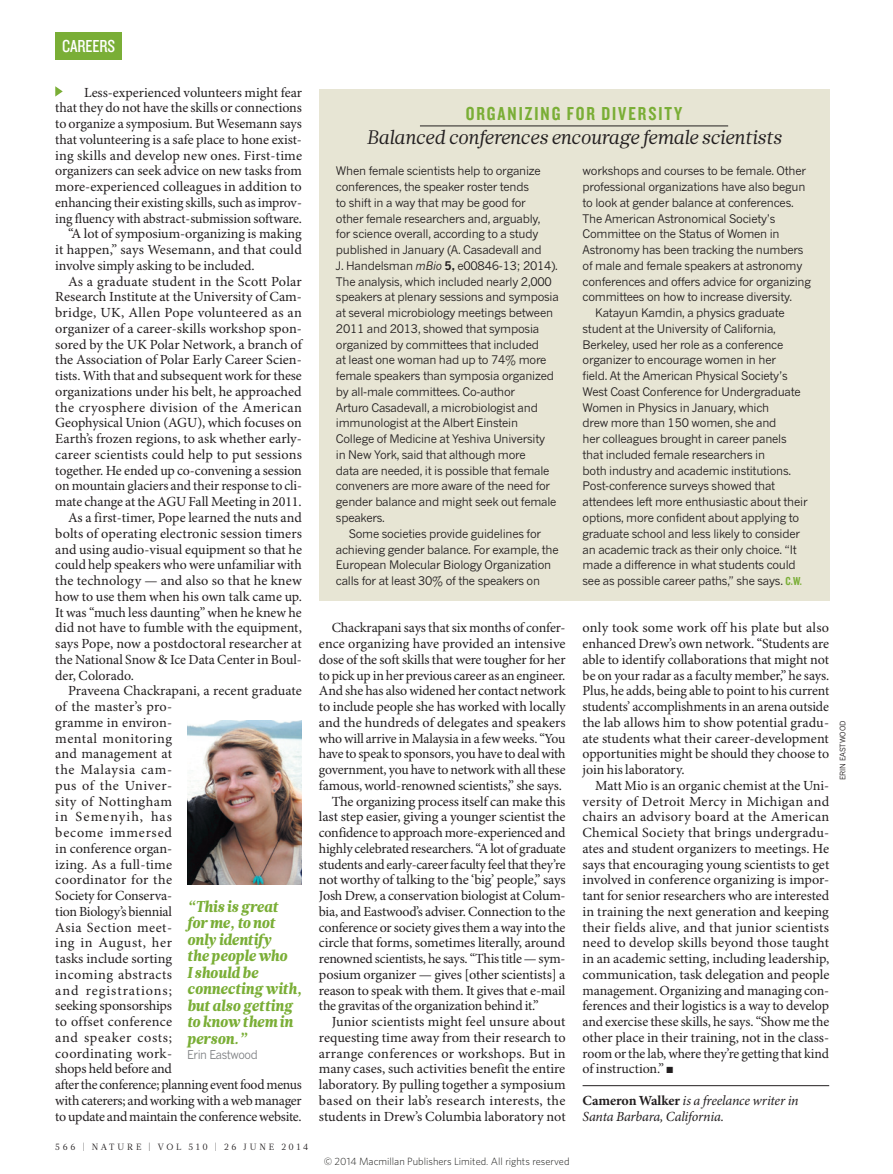
<style>
.page{position:relative;width:893px;height:1174px;background:#fff}
.page>*{position:absolute;margin:0;border:0;box-sizing:border-box;transform-origin:0 0}
.BOX_HEAD{font:italic 19.5px "Glosa Math";color:#231f20}
.BOX_STRAP{font:19.5px "Knockout 49 Liteweight";letter-spacing:.1em;color:#7aae36}
.t1{font:18px "Knockout 29 Junior Ltweight";letter-spacing:-.005em;color:#fff}
.PULL_QUOTE{font:italic 900 15.75px/16.5px "Glosa Math";letter-spacing:-.005em;color:#7aae36;scale:.95 1}
.BODY_INDENT{font:13.95px/15.8px "Minion Pro";letter-spacing:-.005em;color:#231f20;text-align:justify}
.AUTHOR_DETAILS{font:italic 13.95px/15.8px "Minion Pro";letter-spacing:-.015em;color:#231f20}
.PULL_QUOTE_ATTRIBUTI{font:12px "News Gothic MTOT";letter-spacing:-.03em;color:#808285;scale:.95 1}
.BOX_COPY_INDENT{font:11.7px/15.8px "News Gothic MTOT";letter-spacing:-.02em;color:#231f20}
.BOX_COPY_1ST_PARA{font:11.7px/15.8px "News Gothic MTOT";letter-spacing:-.02em;color:#231f20}
.t2{font:300 10.5px "Whitney";color:#1d1d1b}
.t3{font:9px "Glosa Math";letter-spacing:.3em;color:#231f20}
.PIC_CREDIT{font:7.5px "News Gothic MTOT";color:#231f20}
.s1{font-style:italic}
.s2{font-weight:700}
.s3{font-family:"Knockout 49 Liteweight";font-size:12px;color:#7aae36}
.s4{font-weight:700;font-style:normal}
</style>
<div class="page">
<svg style="left:55px;top:86px;width:8px;height:11px"></svg>
<hr style="left:583px;top:1085px;width:246px;height:1px;background:#231f20">
<div style="left:319px;top:90px;width:510px;height:511px;background:#e7e5d4"></div>
<hr style="left:420px;top:126px;width:308px;height:1px;background:#231f20">
<img style="left:187px;top:720px;width:115px;height:164px">
<div style="left:55px;top:32px;width:67px;height:27px;background:#7aae36"></div>
<p class="t1" style="left:62px;top:34px;width:55px">CAREERS</p>
<p class="BODY_INDENT" style="left:55px;top:85px;width:248px;text-indent:29px">Less-experienced volunteers might fear that they do not have the skills or connections to organize a symposium. But Wesemann says that volunteering is a safe place to hone exist&shy;ing skills and develop new ones. First-time organizers can seek advice on new tasks from more-experienced colleagues in addition to enhancing their existing skills, such as improv&shy;ing fluency with abstract-submission software.</p>
<p class="BODY_INDENT" style="left:55px;top:227px;width:248px;text-indent:13px">“A lot of symposium-organizing is making it happen,” says Wesemann, and that could involve simply asking to be included.</p>
<p class="BODY_INDENT" style="left:55px;top:274px;width:248px;text-indent:13px">As a graduate student in the Scott Polar Research Institute at the University of Cam&shy;bridge, UK, Allen Pope volunteered as an organizer of a career-skills workshop spon&shy;sored by the UK Polar Network, a branch of the Association of Polar Early Career Scien&shy;tists. With that and subsequent work for these organizations under his belt, he approached the cryosphere division of the American Geophysical Union (AGU), which focuses on Earth’s frozen regions, to ask whether early&shy;career scientists could help to put sessions together. He ended up co-convening a session on mountain glaciers and their response to cli&shy;mate change at the AGU Fall Meeting in 2011.</p>
<p class="BODY_INDENT" style="left:55px;top:510px;width:248px;text-indent:13px">As a first-timer, Pope learned the nuts and bolts of operating electronic session timers and using audio-visual equipment so that he could help speakers who were unfamiliar with the technology — and also so that he knew how to use them when his own talk came up.<br>It was “much less daunting” when he knew he did not have to fumble with the equipment, says Pope, now a postdoctoral researcher at the National Snow &amp; Ice Data Center in Boul&shy;der, Colorado.</p>
<p class="BODY_INDENT" style="left:55px;top:683px;width:248px;text-align:left;text-indent:13px">Praveena Chackrapani, a recent graduate of the master’s pro-<br>gramme in environ-<br>mental monitoring<br>and management at<br>the Malaysia cam-<br>pus of the Univer-<br>sity of Nottingham<br>in Semenyih, has<br>become immersed<br>in conference organ-<br>izing. As a full-time<br>coordinator for the<br>Society for Conserva-<br>tion Biology’s biennial<br>Asia Section meet-<br>ing in August, her<br>tasks include sorting<br>incoming abstracts<br>and registrations;<br>seeking sponsorships<br>to offset conference<br>and speaker costs;<br>coordinating work-<br>shops held before and<br>after the conference; planning event food menus with caterers; and working with a web manager to update and maintain the conference website.</p>
<p class="PULL_QUOTE" style="left:187px;top:898px;width:122px">“This is great for me, to not only identify<br>the people who<br>I should be connecting with, but also getting to know them in person.”</p>
<p class="PULL_QUOTE_ATTRIBUTI" style="left:187px;top:1047px;width:76px">Erin Eastwood</p>
<p class="t3" style="left:55px;top:1141px;width:255px">566 | NATURE | VOL 510 | 26 JUNE 2014</p>
<p class="BOX_STRAP" style="left:466px;top:101px;width:218px">ORGANIZING FOR DIVERSITY</p>
<p class="BOX_HEAD" style="left:366px;top:124px;width:417px">Balanced conferences encourage female scientists</p>
<p class="BOX_COPY_1ST_PARA" style="left:336px;top:163px;width:224px">When female scientists help to organize conferences, the speaker roster tends<br>to shift in a way that may be good for<br>other female researchers and, arguably,<br>for science overall, according to a study published in January (A. Casadevall and<br>J. Handelsman <span class="s1">mBio</span> <span class="s2">5,</span> e00846-13; 2014).<br>The analysis, which included nearly 2,000 speakers at plenary sessions and symposia at several microbiology meetings between 2011 and 2013, showed that symposia organized by committees that included<br>at least one woman had up to 74% more female speakers than symposia organized by all-male committees. Co-author<br>Arturo Casadevall, a microbiologist and immunologist at the Albert Einstein College of Medicine at Yeshiva University<br>in New York, said that although more<br>data are needed, it is possible that female conveners are more aware of the need for gender balance and might seek out female speakers.</p>
<p class="BOX_COPY_INDENT" style="left:336px;top:525px;width:224px;text-indent:13px">Some societies provide guidelines for achieving gender balance. For example, the European Molecular Biology Organization calls for at least 30% of the speakers on</p>
<p class="BOX_COPY_INDENT" style="left:583px;top:163px;width:230px">workshops and courses to be female. Other professional organizations have also begun to look at gender balance at conferences.<br>The American Astronomical Society’s Committee on the Status of Women in Astronomy has been tracking the numbers of male and female speakers at astronomy conferences and offers advice for organizing committees on how to increase diversity.</p>
<p class="BOX_COPY_INDENT" style="left:583px;top:305px;width:227px;text-indent:13px">Katayun Kamdin, a physics graduate student at the University of California, Berkeley, used her role as a conference organizer to encourage women in her<br>field. At the American Physical Society’s West Coast Conference for Undergraduate Women in Physics in January, which<br>drew more than 150 women, she and<br>her colleagues brought in career panels that included female researchers in<br>both industry and academic institutions.<br>Post-conference surveys showed that attendees left more enthusiastic about their options, more confident about applying to graduate school and less likely to consider an academic track as their only choice. “It made a difference in what students could see as possible career paths,” she says. <span class="s3">C.W.</span></p>
<p class="BODY_INDENT" style="left:319px;top:620px;width:248px;text-indent:13px">Chackrapani says that six months of confer&shy;ence organizing have provided an intensive dose of the soft skills that were tougher for her to pick up in her previous career as an engineer.<br>And she has also widened her contact network to include people she has worked with locally and the hundreds of delegates and speakers who will arrive in Malaysia in a few weeks. “You have to speak to sponsors, you have to deal with government, you have to network with all these famous, world-renowned scientists,” she says.</p>
<p class="BODY_INDENT" style="left:319px;top:794px;width:248px;text-indent:13px">The organizing process itself can make this last step easier, giving a younger scientist the confidence to approach more-experienced and highly celebrated researchers. “A lot of graduate students and early-career faculty feel that they’re not worthy of talking to the ‘big’ people,” says Josh Drew, a conservation biologist at Colum&shy;bia, and Eastwood’s adviser. Connection to the conference or society gives them a way into the circle that forms, sometimes literally, around renowned scientists, he says. “This title — sym&shy;posium organizer — gives [other scientists] a reason to speak with them. It gives that e-mail the gravitas of the organization behind it.”</p>
<p class="BODY_INDENT" style="left:319px;top:1014px;width:248px;text-indent:13px">Junior scientists might feel unsure about requesting time away from their research to arrange conferences or workshops. But in many cases, such activities benefit the entire laboratory. By pulling together a symposium based on their lab’s research interests, the students in Drew’s Columbia laboratory not</p>
<p class="t2" style="left:324px;top:1154px;width:247px">© 2014 Macmillan Publishers Limited. All rights reserved</p>
<p class="BODY_INDENT" style="left:583px;top:620px;width:248px">only took some work off his plate but also enhanced Drew’s own network. “Students are able to identify collaborations that might not be on your radar as a faculty member,” he says.<br>Plus, he adds, being able to point to his current students’ accomplishments in an arena outside the lab allows him to show potential gradu&shy;ate students what their career-development opportunities might be should they choose to join his laboratory.</p>
<p class="BODY_INDENT" style="left:583px;top:778px;width:248px;text-indent:13px">Matt Mio is an organic chemist at the Uni&shy;versity of Detroit Mercy in Michigan and chairs an advisory board at the American Chemical Society that brings undergradu&shy;ates and student organizers to meetings. He says that encouraging young scientists to get involved in conference organizing is impor&shy;tant for senior researchers who are interested in training the next generation and keeping their fields alive, and that junior scientists need to develop skills beyond those taught in an academic setting, including leadership, communication, task delegation and people management. Organizing and managing con&shy;ferences and their logistics is a way to develop and exercise these skills, he says. “Show me the other place in their training, not in the class&shy;room or the lab, where they’re getting that kind of instruction.” ■</p>
<p class="AUTHOR_DETAILS" style="left:583px;top:1093px;width:218px"><span class="s4">Cameron Walker</span> is a freelance writer in<br>Santa Barbara, California.</p>
<p class="PIC_CREDIT" style="left:838px;top:780px;width:62px;rotate:-90deg">ERIN EASTWOOD</p>
</div>
